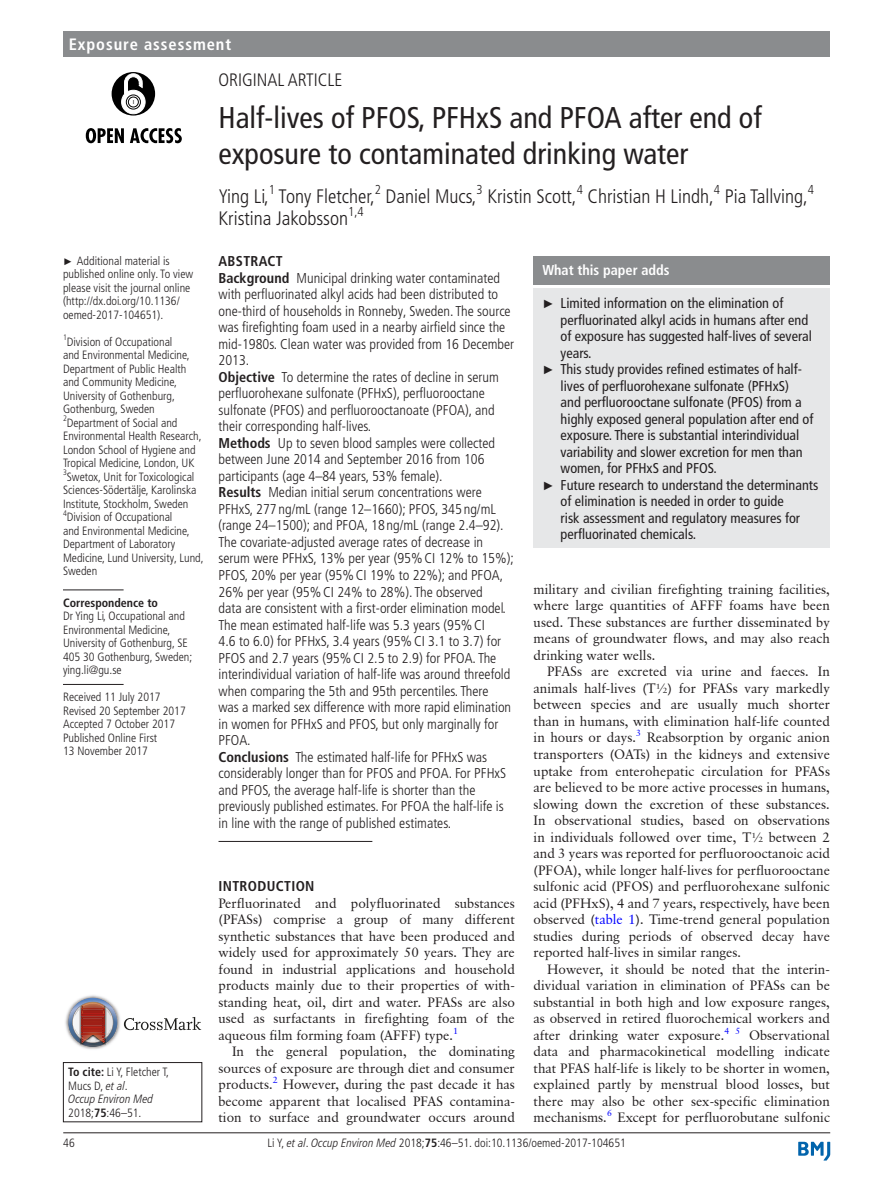
<style>
.page{position:relative;width:893px;height:1191px;background:#fff}
.page>*{position:absolute;margin:0;border:0;box-sizing:border-box;transform-origin:0 0}
.t1{font:condensed 30px/36px "Frutiger LT Pro";color:#231f20}
.t2{font:300 condensed 19.5px/22.5px "Frutiger LT Pro";color:#231f20}
.t3{font:300 condensed 18px "Frutiger LT Pro";color:#231f20}
.t4{font:700 condensed 16.5px "Frutiger LT Pro";letter-spacing:.055em;color:#fff}
.t5{font:300 condensed 14.25px/16.5px "Frutiger LT Pro";color:#231f20}
.t6{font:condensed 14.25px "Frutiger LT Pro";color:#231f20}
.t7{font:700 condensed 14.25px "Frutiger LT Pro";color:#fff}
.t8{font:700 condensed 14.25px "Frutiger LT Pro";letter-spacing:.025em;color:#231f20}
.t9{font:13.5px/16.5px "Classical Garamond BT";color:#231f20;text-align:justify}
.t10{font:300 condensed 12.9px "Frutiger LT Pro";color:#231f20}
.t11{font:300 condensed 12px/13.5px "Frutiger LT Pro";color:#231f20}
.t12{font:700 condensed 12px "Frutiger LT Pro";color:#231f20}
.t13{font:300 condensed 7.95px "Frutiger LT Pro";color:#231f20}
.s1{font-family:"Arial";font-weight:400;font-stretch:normal;font-size:9.75px}
.s2{font-weight:700}
.s3{font-style:italic}
.s4{font-family:"Arial";font-stretch:normal;font-size:12px}
.s5{color:#00f}
</style>
<div class="page">
<hr style="left:63px;top:1132px;width:767px;height:1px;background:#231f20">
<svg style="left:798px;top:1141px;width:32px;height:19px"></svg>
<hr style="left:219px;top:841px;width:153px;height:1px;background:#231f20">
<div style="left:63px;top:31px;width:767px;height:25px;background:#8a8c8e"></div>
<div style="left:63px;top:1062px;width:139px;height:60px;border:1px solid #231f20"></div>
<hr style="left:63px;top:589px;width:61px;height:1px;background:#231f20">
<hr style="left:63px;top:684px;width:61px;height:1px;background:#231f20">
<img style="left:65px;top:995px;width:55px;height:54px">
<svg style="left:68px;top:997px;width:49px;height:49px;background:#a98689"></svg>
<svg style="left:124px;top:1017px;width:77px;height:13px"></svg>
<div style="left:534px;top:256px;width:296px;height:28px;background:#8a8c8e"></div>
<div style="left:534px;top:288px;width:296px;height:260px;background:#e6e7e8"></div>
<div style="left:112px;top:72px;width:43px;height:43px;background:#000;border-radius:50%"></div>
<svg style="left:121px;top:73px;width:25px;height:41px"></svg>
<div style="left:126px;top:95px;width:15px;height:14px;border:1px solid #000;border-radius:50%"></div>
<div style="left:128px;top:97px;width:11px;height:10px;border:1px solid #000;border-radius:50%"></div>
<svg style="left:86px;top:128px;width:38px;height:15px"></svg>
<svg style="left:130px;top:128px;width:52px;height:15px"></svg>
<p class="t4" style="left:69px;top:34px;width:164px">Exposure assessment</p>
<p class="t11" style="left:63px;top:254px;width:132px"><span class="s1">►</span> Additional material is published online only. To view please visit the journal online (http://dx.doi.org/10.1136/ oemed-2017-104651).</p>
<p class="t11" style="left:63px;top:335px;width:140px"><sup>1</sup>Division of Occupational<br>and Environmental Medicine,<br>Department of Public Health and Community Medicine,<br>University of Gothenburg,<br>Gothenburg, Sweden<br><sup>2</sup>Department of Social and<br>Environmental Health Research,<br>London School of Hygiene and<br>Tropical Medicine, London, UK</p>
<p class="t13" style="left:63px;top:468px;width:5px">3</p>
<p class="t11" style="left:63px;top:470px;width:135px;text-indent:4px">Swetox, Unit for Toxicological<br>Sciences-Södertälje, Karolinska<br>Institute, Stockholm, Sweden</p>
<p class="t13" style="left:63px;top:508px;width:5px">4</p>
<p class="t11" style="left:63px;top:510px;width:142px;text-indent:4px">Division of Occupational<br>and Environmental Medicine,<br>Department of Laboratory<br>Medicine, Lund University, Lund,<br>Sweden</p>
<p class="t12" style="left:63px;top:595px;width:97px">Correspondence to</p>
<p class="t11" style="left:63px;top:609px;width:131px">Dr Ying Li, Occupational and<br>Environmental Medicine,<br>University of Gothenburg, SE<br>405 30 Gothenburg, Sweden; ying.li@gu.se</p>
<p class="t11" style="left:63px;top:690px;width:124px">Received 11 July 2017<br>Revised 20 September 2017<br>Accepted 7 October 2017<br>Published Online First<br>13 November 2017</p>
<p class="t11" style="left:68px;top:1065px;width:102px"><span class="s2">To cite:</span> Li Y, Fletcher T,<br>Mucs D, <span class="s3">et al</span>.<br><span class="s3">Occup Environ Med<br></span>2018;<span class="s2">75</span>:46–51.</p>
<h3 class="t3" style="left:219px;top:69px;width:88px">Original Articl</h3>
<h3 class="t3" style="left:334px;top:69px;width:9px">e</h3>
<h1 class="t1" style="left:219px;top:99px;width:545px">Half-lives of PFOS, PFHxS and PFOA after end of exposure to contaminated drinking water</h1>
<h2 class="t2" style="left:219px;top:185px;width:597px">Ying Li,<sup>1</sup> Tony Fletcher,<sup>2</sup> Daniel Mucs,<sup>3</sup> Kristin Scott,<sup>4</sup> Christian H Lindh,<sup>4</sup> Pia Tallving,<sup>4<br></sup>Kristina Jakobsson</h2>
<p class="t10" style="left:348px;top:204px;width:17px">1,4</p>
<p class="t5" style="left:219px;top:253px;width:297px"><span class="s2">ABSTRACT<br>Background</span> Municipal drinking water contaminated with perfluorinated alkyl acids had been distributed to one-third of households in Ronneby, Sweden. The source was firefighting foam used in a nearby airfield since the mid-1980s. Clean water was provided from 16 December 2013.<br><span class="s2">Objective</span> To determine the rates of decline in serum perfluorohexane sulfonate (PFHxS), perfluorooctane sulfonate (PFOS) and perfluorooctanoate (PFOA), and their corresponding half-lives.<br><span class="s2">Methods</span> Up to seven blood samples were collected between June 2014 and September 2016 from 106 participants (age 4–84 years, 53% female).<br><span class="s2">Results</span> Median initial serum concentrations were PFHxS, 277 ng/mL (range 12–1660); PFOS, 345 ng/mL (range 24–1500); and PFOA, 18 ng/mL (range 2.4–92).<br>The covariate-adjusted average rates of decrease in serum were PFHxS, 13% per year (95%CI 12% to 15%); PFOS, 20% per year (95%CI 19% to 22%); and PFOA, 26% per year (95%CI 24% to 28%). The observed<br>data are consistent with a first-order elimination model.<br>The mean estimated half-life was 5.3 years (95%CI<br>4.6 to 6.0) for PFHxS, 3.4 years (95%CI 3.1 to 3.7) for PFOS and 2.7 years (95%CI 2.5 to 2.9) for PFOA. The interindividual variation of half-life was around threefold when comparing the 5th and 95th percentiles. There<br>was a marked sex difference with more rapid elimination in women for PFHxS and PFOS, but only marginally for PFOA.<br><span class="s2">Conclusions</span> The estimated half-life for PFHxS was considerably longer than for PFOS and PFOA. For PFHxS and PFOS, the average half-life is shorter than the previously published estimates. For PFOA the half-life is in line with the range of published estimates.</p>
<p class="t8" style="left:219px;top:877px;width:66px">Introductio</p>
<p class="t8" style="left:305px;top:877px;width:11px">n</p>
<p class="t9" style="left:219px;top:894px;width:298px">Perfluorinated and polyfluorinated substances (PFASs) comprise a group of many different synthetic substances that have been produced and widely used for approximately 50 years. They are found in industrial applications and household products mainly due to their properties of with&shy;standing heat, oil, dirt and water. PFASs are also used as surfactants in firefighting foam of the aqueous film forming foam (AFFF) type.<sup>1</sup></p>
<p class="t9" style="left:219px;top:1043px;width:298px;text-indent:14px">In the general population, the dominating sources of exposure are through diet and consumer products.<sup>2</sup> However, during the past decade it has become apparent that localised PFAS contamina&shy;tion to surface and groundwater occurs around</p>
<p class="t7" style="left:543px;top:262px;width:128px">What this paper adds</p>
<p class="t6" style="left:543px;top:295px;width:242px"><span class="s4">►</span> Limited information on the elimination of</p>
<p class="t6" style="left:561px;top:311px;width:249px">perfluorinated alkyl acids in humans after end</p>
<p class="t6" style="left:561px;top:328px;width:253px">of exposure has suggested half-lives of several</p>
<p class="t6" style="left:561px;top:344px;width:33px">years.</p>
<p class="t6" style="left:543px;top:361px;width:261px"><span class="s4">►</span> This study provides refined estimates of half-</p>
<p class="t6" style="left:561px;top:377px;width:230px">lives of perfluorohexane sulfonate (PFHxS)</p>
<p class="t6" style="left:561px;top:394px;width:243px">and perfluorooctane sulfonate (PFOS) from a</p>
<p class="t6" style="left:561px;top:410px;width:254px">highly exposed general population after end of</p>
<p class="t6" style="left:561px;top:427px;width:240px">exposure. There is substantial interindividual</p>
<p class="t6" style="left:561px;top:443px;width:243px">variability and slower excretion for men than</p>
<p class="t6" style="left:561px;top:460px;width:158px">women, for PFHxS and PFOS.</p>
<p class="t6" style="left:543px;top:476px;width:277px"><span class="s4">►</span> Future research to understand the determinants</p>
<p class="t6" style="left:561px;top:493px;width:225px">of elimination is needed in order to guide</p>
<p class="t6" style="left:561px;top:509px;width:241px">risk assessment and regulatory measures for</p>
<p class="t6" style="left:561px;top:526px;width:137px">perfluorinated chemicals.</p>
<p class="t9" style="left:534px;top:581px;width:298px">military and civilian firefighting training facilities, where large quantities of AFFF foams have been used. These substances are further disseminated by means of groundwater flows, and may also reach drinking water wells.</p>
<p class="t9" style="left:534px;top:663px;width:298px;text-indent:14px">PFASs are excreted via urine and faeces. In animals half-lives (T½) for PFASs vary markedly between species and are usually much shorter than in humans, with elimination half-life counted in hours or days.<sup>3</sup> Reabsorption by organic anion transporters (OATs) in the kidneys and extensive uptake from enterohepatic circulation for PFASs are believed to be more active processes in humans, slowing down the excretion of these substances.<br>In observational studies, based on observations in individuals followed over time, T½ between 2 and 3 years was reported for perfluorooctanoic acid (PFOA), while longer half-lives for perfluorooctane sulfonic acid (PFOS) and perfluorohexane sulfonic acid (PFHxS), 4 and 7 years, respectively, have been observed (<span class="s5">table 1</span>). Time-trend general population studies during periods of observed decay have reported half-lives in similar ranges.</p>
<p class="t9" style="left:534px;top:960px;width:298px;text-indent:14px">However, it should be noted that the interin&shy;dividual variation in elimination of PFASs can be substantial in both high and low exposure ranges, as observed in retired fluorochemical workers and after drinking water exposure.<sup>4</sup> <sup>5</sup></p>
<p class="t9" style="left:534px;top:1026px;width:298px;text-indent:215px">Observational data and pharmacokinetical modelling indicate that PFAS half-life is likely to be shorter in women, explained partly by menstrual blood losses, but there may also be other sex-specific elimination mechanisms.<sup>6</sup> Except for perfluorobutane sulfonic</p>
<p class="t11" style="left:63px;top:1136px;width:13px">46</p>
<p class="t11" style="left:268px;top:1136px;width:360px">Li Y, <span class="s3">et al</span>. <span class="s3">Occup Environ Med</span> 2018;<span class="s2">75</span>:46–51. doi:10.1136/oemed-2017-104651</p>
</div>
